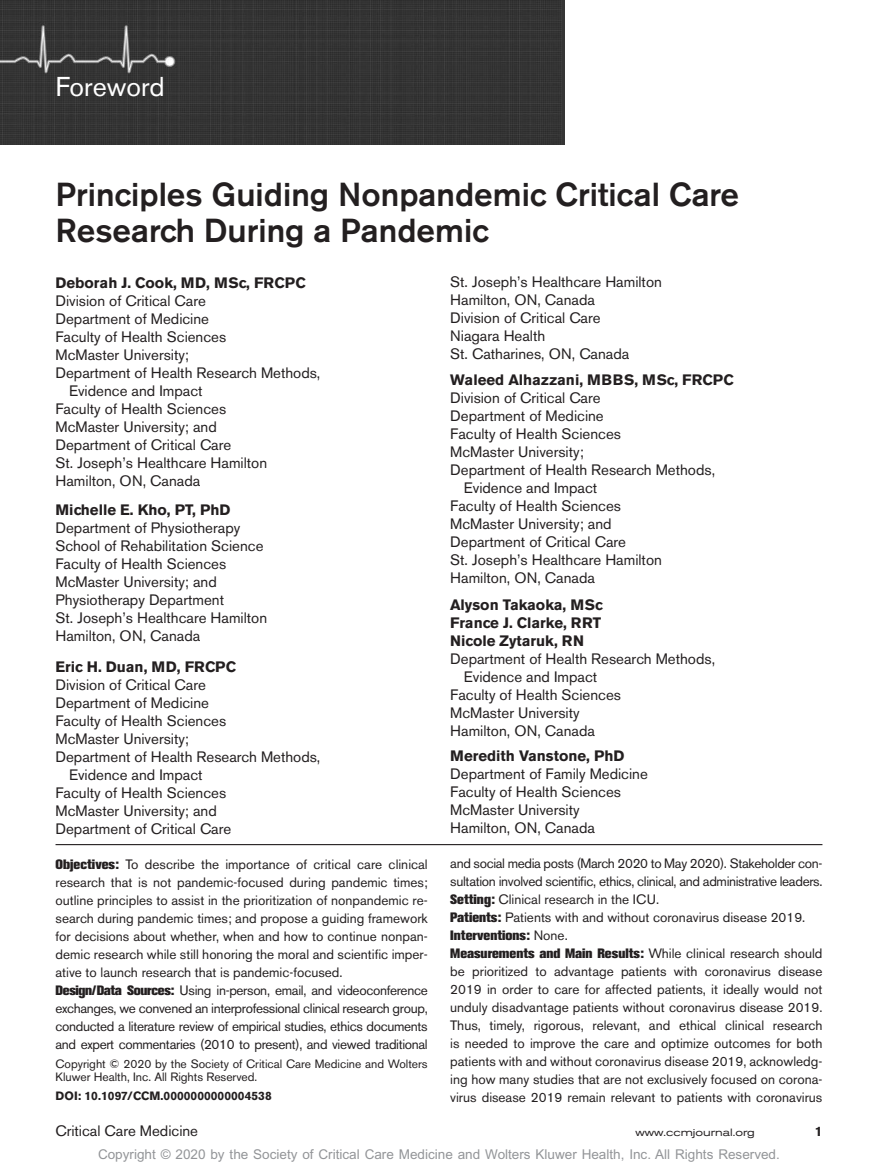
<style>
.page{position:relative;width:878px;height:1175px;background:#fff}
.page>*{position:absolute;margin:0;border:0;box-sizing:border-box;transform-origin:0 0}
.t1{font:500 33px/36px "Akzidenz Grotesk BE";color:#231f20}
.t2{font:27px "Akzidenz Grotesk BE";color:#fff}
.t3{font:15px/18px "Akzidenz Grotesk BE";color:#231f20}
.t4{font:700 15px/18px "Akzidenz Grotesk BE";color:#231f20;text-align:justify}
.t5{font:13.5px/18px "Akzidenz Grotesk BE";color:#231f20}
.t6{font:13.5px "Arial MT Std";color:#939598}
.t7{font:700 13.5px "Akzidenz Grotesk BE";color:#231f20}
.t8{font:12px/13.5px "Akzidenz Grotesk BE";color:#231f20}
.t9{font:700 12px "Akzidenz Grotesk BE";color:#231f20}
.t10{font:expanded 10.5px "Akzidenz Grotesk BE";color:#231f20}
.s1{font-weight:800}
</style>
<div class="page">
<img style="left:0;top:0;width:565px;height:144px">
<hr style="left:56px;top:844px;width:766px;height:1px;background:#231f20">
<h2 class="t2" style="left:56px;top:70px;width:111px">Foreword</h2>
<h1 class="t1" style="left:56px;top:176px;width:685px">Principles Guiding Nonpandemic Critical Care<br>Research During a Pandemic</h1>
<p class="t4" style="left:56px;top:274px;width:252px">Deborah J. Cook, MD, MSc, FRCPC</p>
<p class="t3" style="left:56px;top:292px;width:152px">Division of Critical Care</p>
<p class="t3" style="left:56px;top:310px;width:155px">Department of Medicine</p>
<p class="t3" style="left:56px;top:328px;width:172px">Faculty of Health Sciences</p>
<p class="t3" style="left:56px;top:346px;width:135px">McMaster University;</p>
<p class="t3" style="left:56px;top:364px;width:266px">Department of Health Research Methods,</p>
<p class="t3" style="left:69px;top:382px;width:135px">Evidence and Impact</p>
<p class="t3" style="left:56px;top:400px;width:172px">Faculty of Health Sciences</p>
<p class="t3" style="left:56px;top:418px;width:163px">McMaster University; and</p>
<p class="t3" style="left:56px;top:436px;width:177px">Department of Critical Care</p>
<p class="t3" style="left:56px;top:454px;width:213px">St. Joseph’s Healthcare Hamilton</p>
<p class="t3" style="left:56px;top:472px;width:146px">Hamilton, ON, Canada</p>
<p class="t4" style="left:56px;top:500px;width:176px">Michelle E. Kho, PT, PhD</p>
<p class="t3" style="left:56px;top:518px;width:213px">Department of Physiotherapy<br>School of Rehabilitation Science<br>Faculty of Health Sciences<br>McMaster University; and<br>Physiotherapy Department<br>St. Joseph’s Healthcare Hamilton<br>Hamilton, ON, Canada</p>
<p class="t4" style="left:56px;top:658px;width:182px">Eric H. Duan, MD, FRCPC</p>
<p class="t3" style="left:56px;top:676px;width:152px">Division of Critical Care</p>
<p class="t3" style="left:56px;top:694px;width:155px">Department of Medicine</p>
<p class="t3" style="left:56px;top:712px;width:172px">Faculty of Health Sciences</p>
<p class="t3" style="left:56px;top:730px;width:135px">McMaster University;</p>
<p class="t3" style="left:56px;top:748px;width:266px">Department of Health Research Methods,</p>
<p class="t3" style="left:69px;top:766px;width:135px">Evidence and Impact</p>
<p class="t3" style="left:56px;top:784px;width:172px">Faculty of Health Sciences</p>
<p class="t3" style="left:56px;top:802px;width:163px">McMaster University; and</p>
<p class="t3" style="left:56px;top:820px;width:177px">Department of Critical Care</p>
<p class="t3" style="left:450px;top:273px;width:213px">St. Joseph’s Healthcare Hamilton<br>Hamilton, ON, Canada<br>Division of Critical Care<br>Niagara Health<br>St. Catharines, ON, Canada</p>
<p class="t4" style="left:450px;top:371px;width:285px">Waleed Alhazzani, MBBS, MSc, FRCPC</p>
<p class="t3" style="left:450px;top:388px;width:152px">Division of Critical Care</p>
<p class="t3" style="left:450px;top:406px;width:155px">Department of Medicine</p>
<p class="t3" style="left:450px;top:424px;width:172px">Faculty of Health Sciences</p>
<p class="t3" style="left:450px;top:442px;width:135px">McMaster University;</p>
<p class="t3" style="left:450px;top:460px;width:266px">Department of Health Research Methods,</p>
<p class="t3" style="left:464px;top:478px;width:135px">Evidence and Impact</p>
<p class="t3" style="left:450px;top:496px;width:172px">Faculty of Health Sciences</p>
<p class="t3" style="left:450px;top:514px;width:163px">McMaster University; and</p>
<p class="t3" style="left:450px;top:532px;width:177px">Department of Critical Care</p>
<p class="t3" style="left:450px;top:550px;width:213px">St. Joseph’s Healthcare Hamilton</p>
<p class="t3" style="left:450px;top:568px;width:146px">Hamilton, ON, Canada</p>
<p class="t4" style="left:450px;top:596px;width:154px">Alyson Takaoka, MSc France J. Clarke, RRT Nicole Zytaruk, RN</p>
<p class="t3" style="left:450px;top:649px;width:266px">Department of Health Research Methods,</p>
<p class="t3" style="left:464px;top:667px;width:135px">Evidence and Impact</p>
<p class="t3" style="left:450px;top:685px;width:172px">Faculty of Health Sciences</p>
<p class="t3" style="left:450px;top:703px;width:131px">McMaster University</p>
<p class="t3" style="left:450px;top:721px;width:146px">Hamilton, ON, Canada</p>
<p class="t4" style="left:450px;top:747px;width:176px">Meredith Vanstone, PhD</p>
<p class="t3" style="left:450px;top:765px;width:199px">Department of Family Medicine<br>Faculty of Health Sciences<br>McMaster University<br>Hamilton, ON, Canada</p>
<p class="t5" style="left:56px;top:855px;width:374px"><span class="s1">Objectives:</span> To describe the importance of critical care clinical research that is not pandemic-focused during pandemic times; outline principles to assist in the prioritization of nonpandemic re&shy;search during pandemic times; and propose a guiding framework for decisions about whether, when and how to continue nonpan&shy;demic research while still honoring the moral and scientific imper&shy;ative to launch research that is pandemic-focused.<br><span class="s1">Design/Data Sources:</span> Using in-person, email, and videoconference exchanges, we convened an interprofessional clinical research group, conducted a literature review of empirical studies, ethics documents and expert commentaries (2010 to present), and viewed traditional</p>
<p class="t5" style="left:450px;top:853px;width:374px">and social media posts (March 2020 to May 2020). Stakeholder con&shy;sultation involved scientific, ethics, clinical, and administrative leaders.<br><span class="s1">Setting:</span> Clinical research in the ICU.<br><span class="s1">Patients:</span> Patients with and without coronavirus disease 2019.<br><span class="s1">Interventions:</span> None.<br><span class="s1">Measurements and Main Results:</span> While clinical research should be prioritized to advantage patients with coronavirus disease 2019 in order to care for affected patients, it ideally would not unduly disadvantage patients without coronavirus disease 2019.<br>Thus, timely, rigorous, relevant, and ethical clinical research is needed to improve the care and optimize outcomes for both patients with and without coronavirus disease 2019, acknowledg&shy;ing how many studies that are not exclusively focused on corona&shy;virus disease 2019 remain relevant to patients with coronavirus</p>
<p class="t8" style="left:56px;top:1056px;width:373px">Copyright © 2020 by the Society of Critical Care Medicine and Wolters<br>Kluwer Health, Inc. All Rights Reserved.</p>
<p class="t9" style="left:56px;top:1088px;width:218px">DOI: 10.1097/CCM.0000000000004538</p>
<p class="t3" style="left:56px;top:1121px;width:144px">Critical Care Medicine</p>
<p class="t10" style="left:635px;top:1126px;width:121px">www.ccmjournal.org</p>
<p class="t7" style="left:814px;top:1123px;width:9px">1</p>
<p class="t6" style="left:98px;top:1146px;width:683px">Copyright © 2020 by the Society of Critical Care Medicine and Wolters Kluwer Health, Inc. All Rights Reserved.</p>
</div>
